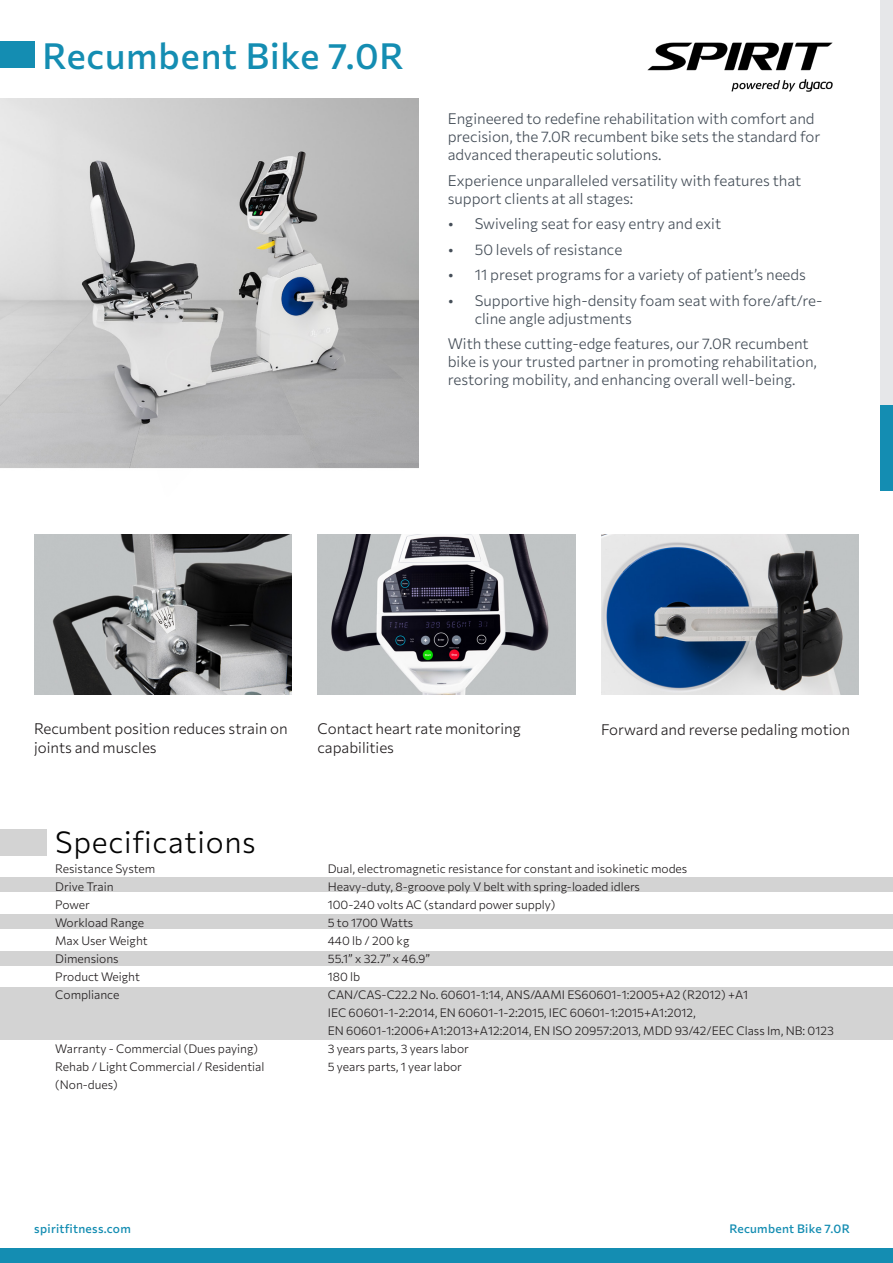
<style>
.page{position:relative;width:893px;height:1263px;background:#fff}
.page>*{position:absolute;margin:0;border:0;box-sizing:border-box;transform-origin:0 0}
.t1{font:100 36px "Commissioner";letter-spacing:.025em;color:#148db2}
.t2{font:100 30px "Commissioner";letter-spacing:.025em;color:#030303}
.t3{font:100 15px/18px "Commissioner";color:#454e58}
.t4{font:100 15px/19.5px "Commissioner";color:#231f20}
.t5{font:100 12px/18px "Commissioner";color:#231f20}
.t6{font:100 12px "Commissioner";letter-spacing:.025em;color:#148db2}
</style>
<div class="page">
<div style="left:880px;top:0;width:13px;height:491px;background:#e6e7e9"></div>
<div style="left:0;top:41px;width:34px;height:27px;background:#148db2"></div>
<div style="left:880px;top:406px;width:13px;height:85px;background:#148db2"></div>
<img style="left:317px;top:534px;width:258px;height:160px">
<img style="left:601px;top:534px;width:258px;height:160px">
<div style="left:0;top:1248px;width:893px;height:15px;background:#148db2"></div>
<img style="left:34px;top:534px;width:258px;height:160px">
<img style="left:0;top:99px;width:419px;height:369px">
<div style="left:0;top:914px;width:893px;height:15px;background:#d3d3d3"></div>
<div style="left:0;top:877px;width:893px;height:15px;background:#d3d3d3"></div>
<div style="left:0;top:951px;width:893px;height:15px;background:#d3d3d3"></div>
<div style="left:0;top:987px;width:893px;height:53px;background:#d3d3d3"></div>
<div style="left:0;top:829px;width:47px;height:27px;background:#d3d3d3"></div>
<img style="left:647px;top:42px;width:186px;height:50px">
<h1 class="t1" style="left:43px;top:28px;width:363px">Recumbent Bike 7.0R</h1>
<p class="t3" style="left:448px;top:109px;width:374px">Engineered to redefine rehabilitation with comfort and precision, the 7.0R recumbent bike sets the standard for advanced therapeutic solutions.</p>
<p class="t3" style="left:448px;top:170px;width:355px">Experience unparalleled versatility with features that support clients at all stages:</p>
<p class="t3" style="left:448px;top:214px;width:275px">• Swiveling seat for easy entry and exit</p>
<p class="t3" style="left:448px;top:239px;width:176px">• 50 levels of resistance</p>
<p class="t3" style="left:448px;top:265px;width:360px">• 11 preset programs for a variety of patient’s needs</p>
<p class="t3" style="left:475px;top:290px;width:349px;text-indent:-27px">• Supportive high-density foam seat with fore/aft/re&shy;cline angle adjustments</p>
<p class="t3" style="left:448px;top:334px;width:371px">With these cutting-edge features, our 7.0R recumbent bike is your trusted partner in promoting rehabilitation, restoring mobility, and enhancing overall well-being.</p>
<p class="t4" style="left:34px;top:718px;width:255px">Recumbent position reduces strain on joints and muscles</p>
<p class="t4" style="left:317px;top:718px;width:205px">Contact heart rate monitoring capabilities</p>
<p class="t4" style="left:601px;top:718px;width:251px">Forward and reverse pedaling motion</p>
<h2 class="t2" style="left:55px;top:819px;width:202px">Specifications</h2>
<p class="t5" style="left:55px;top:858px;width:102px">Resistance System<br>Drive Train<br>Power<br>Workload Range<br>Max User Weight<br>Dimensions<br>Product Weight<br>Compliance</p>
<p class="t5" style="left:55px;top:1038px;width:211px">Warranty - Commercial (Dues paying)<br>Rehab / Light Commercial / Residential (Non-dues)</p>
<p class="t6" style="left:34px;top:1219px;width:98px">spiritfitness.com</p>
<p class="t5" style="left:328px;top:858px;width:507px">Dual, electromagnetic resistance for constant and isokinetic modes<br>Heavy-duty, 8-groove poly V belt with spring-loaded idlers<br>100-240 volts AC (standard power supply)<br>5 to 1700 Watts<br>440 lb / 200 kg<br>55.1” x 32.7” x 46.9”<br>180 lb<br>CAN/CAS-C22.2 No. 60601-1:14, ANS/AAMI ES60601-1:2005+A2 (R2012) +A1<br>IEC 60601-1-2:2014, EN 60601-1-2:2015, IEC 60601-1:2015+A1:2012,<br>EN 60601-1:2006+A1:2013+A12:2014, EN ISO 20957:2013, MDD 93/42/EEC Class Im, NB: 0123<br>3 years parts, 3 years labor<br>5 years parts, 1 year labor</p>
<p class="t6" style="left:729px;top:1219px;width:122px">Recumbent Bike 7.0R</p>
</div>
